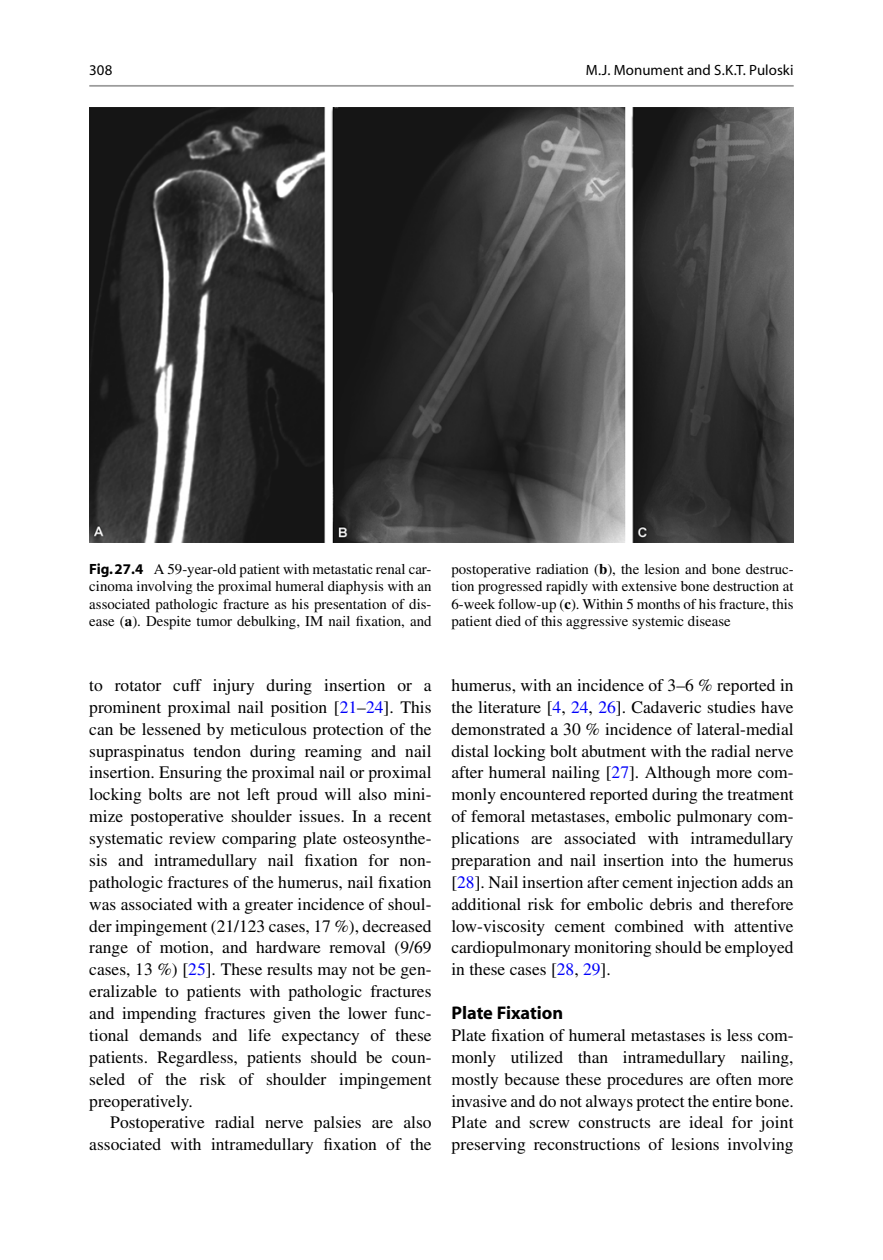
<style>
.page{position:relative;width:883px;height:1260px;background:#fff}
.page>*{position:absolute;margin:0;border:0;box-sizing:border-box;transform-origin:0 0}
.t1{font:700 18.38px "Pmjcqr Myriad";color:#000}
.t2{font:17.5px/21.9px "Tndvlb Times";color:#000;text-align:justify}
.t3{font:14.88px/17.5px "Tndvlb Times";color:#000;text-align:justify}
.t4{font:14.88px "Wlftnk Myriad";letter-spacing:.005em;color:#000}
.s1{font-family:"Pmjcqr Myriad";font-weight:700}
.s2{font-family:"Hvcpsh Times";font-weight:700}
.s3{color:#0000fa}
</style>
<div class="page">
<img style="left:89px;top:107px;width:705px;height:435px">
<hr style="left:89px;top:85px;width:705px;height:2px;background:#9c9c9c">
<p class="t4" style="left:89px;top:64px;width:25px">308</p>
<p class="t4" style="left:586px;top:64px;width:209px">M.J. Monument and S.K.T. Puloski</p>
<p class="t3" style="left:89px;top:561px;width:344px"><span class="s1">Fig. 27.4</span> A 59-year-old patient with metastatic renal car&shy;cinoma involving the proximal humeral diaphysis with an associated pathologic fracture as his presentation of dis&shy;ease ( <span class="s2">a</span> ). Despite tumor debulking, IM nail fixation, and</p>
<p class="t3" style="left:451px;top:561px;width:344px">postoperative radiation ( <span class="s2">b</span> ), the lesion and bone destruc&shy;tion progressed rapidly with extensive bone destruction at 6-week follow-up ( <span class="s2">c</span> ). Within 5 months of his fracture, this patient died of this aggressive systemic disease</p>
<p class="t2" style="left:89px;top:676px;width:344px">to rotator cuff injury during insertion or a prominent proximal nail position [ <span class="s3">21</span> – <span class="s3">24</span> ]. This can be lessened by meticulous protection of the supraspinatus tendon during reaming and nail insertion. Ensuring the proximal nail or proximal locking bolts are not left proud will also mini&shy;mize postoperative shoulder issues. In a recent systematic review comparing plate osteosynthe&shy;sis and intramedullary nail fixation for non&shy;pathologic fractures of the humerus, nail fixation was associated with a greater incidence of shoul&shy;der impingement (21/123 cases, 17 %), decreased range of motion, and hardware removal (9/69 cases, 13 %) [ <span class="s3">25</span> ]. These results may not be gen&shy;eralizable to patients with pathologic fractures and impending fractures given the lower func&shy;tional demands and life expectancy of these patients. Regardless, patients should be coun&shy;seled of the risk of shoulder impingement preoperatively.</p>
<p class="t2" style="left:89px;top:1113px;width:344px;text-align:right">Postoperative radial nerve palsies are also associated with intramedullary fixation of the</p>
<p class="t2" style="left:451px;top:676px;width:344px">humerus, with an incidence of 3–6 % reported in the literature [ <span class="s3">4</span> , <span class="s3">24</span> , <span class="s3">26</span> ]. Cadaveric studies have demonstrated a 30 % incidence of lateral-medial distal locking bolt abutment with the radial nerve after humeral nailing [ <span class="s3">27</span> ]. Although more com&shy;monly encountered reported during the treatment of femoral metastases, embolic pulmonary com&shy;plications are associated with intramedullary preparation and nail insertion into the humerus [ <span class="s3">28</span> ]. Nail insertion after cement injection adds an additional risk for embolic debris and therefore low-viscosity cement combined with attentive cardiopulmonary monitoring should be employed in these cases [ <span class="s3">28</span> , <span class="s3">29</span> ].</p>
<p class="t1" style="left:451px;top:1006px;width:113px">Plate Fixation</p>
<p class="t2" style="left:451px;top:1026px;width:344px">Plate fixation of humeral metastases is less com&shy;monly utilized than intramedullary nailing, mostly because these procedures are often more invasive and do not always protect the entire bone.<br>Plate and screw constructs are ideal for joint preserving reconstructions of lesions involving</p>
</div>
